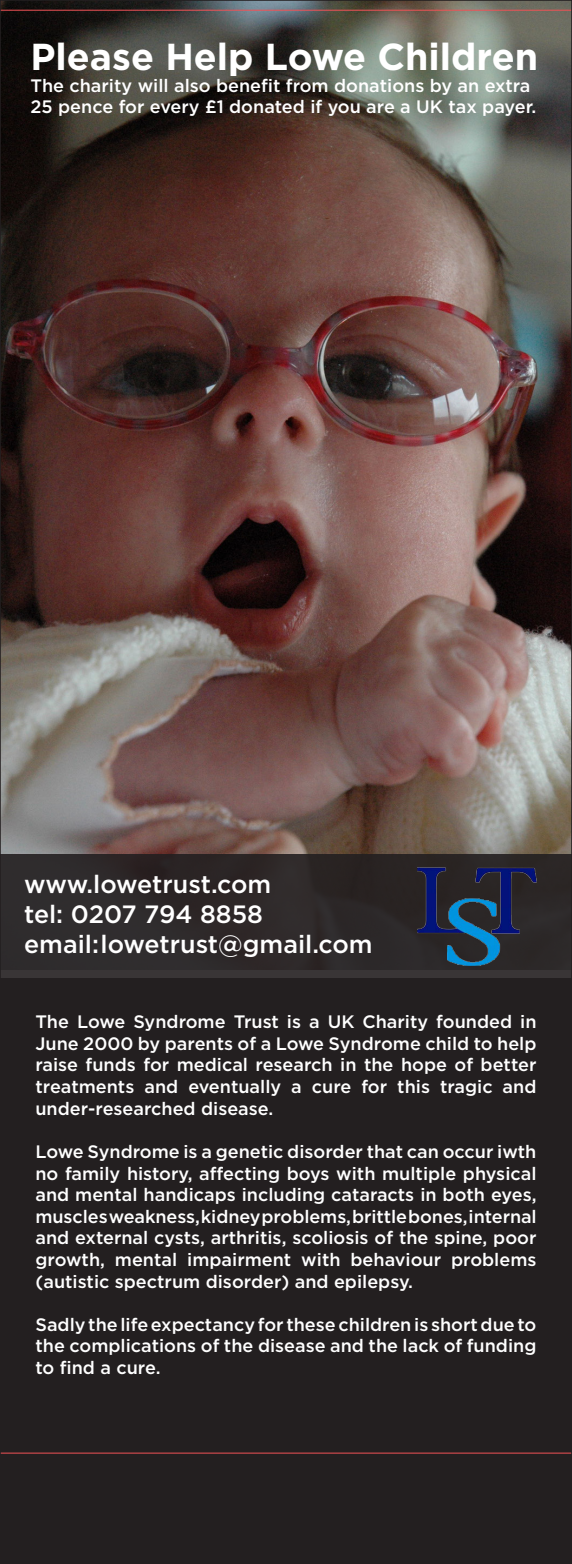
<style>
.page{position:relative;width:572px;height:1564px;background:#fff}
.page>*{position:absolute;margin:0;border:0;box-sizing:border-box;transform-origin:0 0}
.t1{font:700 37.5px "Gotham";color:#fff}
.t2{font:500 25px "Gotham";color:#fff}
.t3{font:500 18px/21.6px "Gotham";color:#fff;text-align:justify}
</style>
<div class="page">
<img style="left:2px;top:2px;width:567px;height:852px">
<div style="left:0;top:978px;width:571px;height:585px;background:#231f20"></div>
<div style="left:0;top:854px;width:571px;height:124px;background:#2e2a2a"></div>
<div style="left:0;top:854px;width:571px;height:124px;border:1px solid #231f20"></div>
<img style="left:417px;top:867px;width:119px;height:98px">
<hr style="left:0;top:10px;width:571px;height:1px;background:#f05256">
<hr style="left:0;top:1452px;width:571px;height:1px;background:#f05256">
<p class="t1" style="left:30px;top:35px;width:508px">Please Help Lowe Children</p>
<p class="t3" style="left:30px;top:74px;width:507px">The charity will also benefit from donations by an extra<br>25 pence for every £1 donated if you are a UK tax payer.</p>
<p class="t2" style="left:24px;top:867px;width:248px">www.lowetrust.com</p>
<p class="t2" style="left:24px;top:897px;width:240px">tel: 0207 794 8858</p>
<p class="t2" style="left:24px;top:927px;width:350px">email: lowetrust@gmail.com</p>
<p class="t3" style="left:35px;top:1010px;width:502px">The Lowe Syndrome Trust is a UK Charity founded in June 2000 by parents of a Lowe Syndrome child to help raise funds for medical research in the hope of better treatments and eventually a cure for this tragic and</p>
<p class="t3" style="left:35px;top:1097px;width:239px">under-researched disease.</p>
<p class="t3" style="left:35px;top:1140px;width:502px">Lowe Syndrome is a genetic disorder that can occur iwth no family history, affecting boys with multiple physical and mental handicaps including cataracts in both eyes, muscles weakness, kidney problems, brittle bones, internal and external cysts, arthritis, scoliosis of the spine, poor growth, mental impairment with behaviour problems (autistic spectrum disorder) and epilepsy.</p>
<p class="t3" style="left:35px;top:1313px;width:502px">Sadly the life expectancy for these children is short due to the complications of the disease and the lack of funding to find a cure.</p>
</div>
